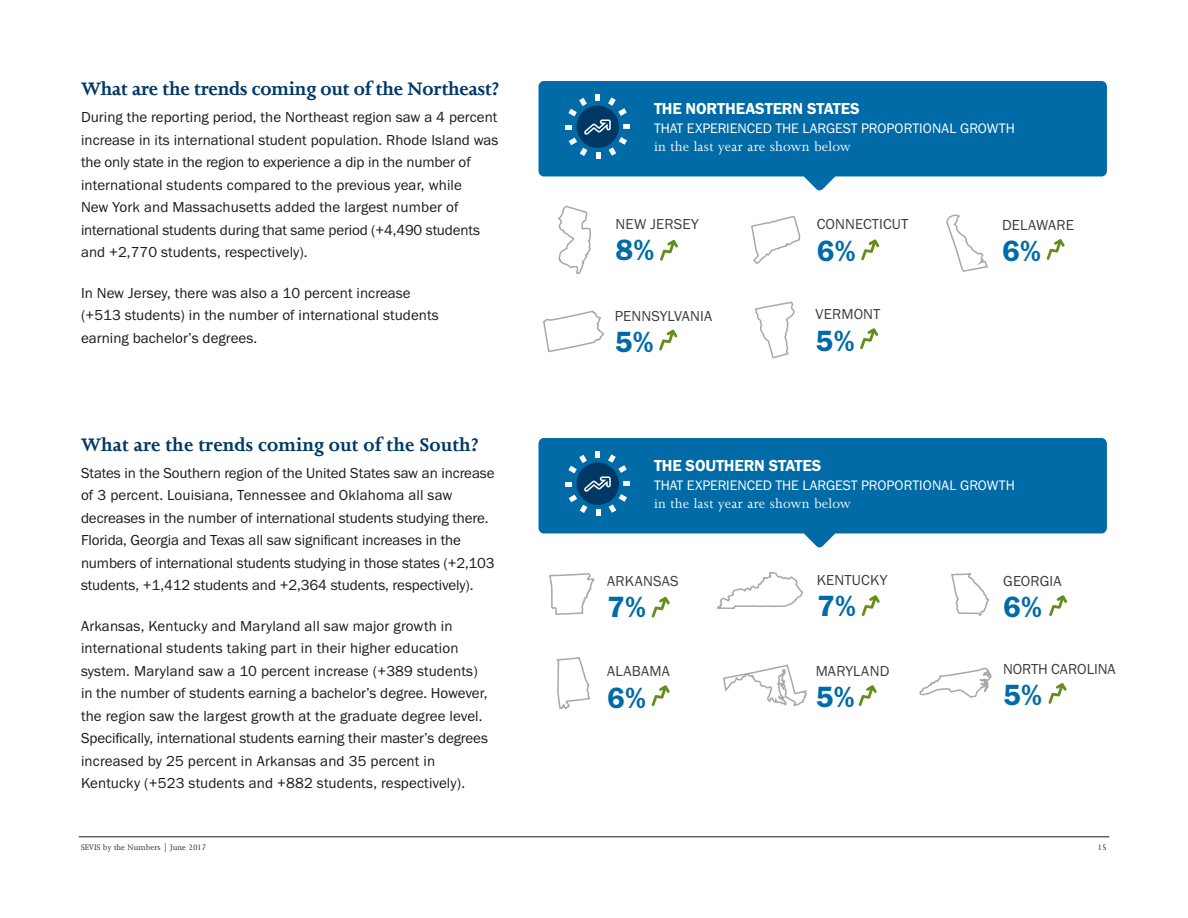
<style>
.page{position:relative;width:1188px;height:918px;background:#fff}
.page>*{position:absolute;margin:0;border:0;box-sizing:border-box;transform-origin:0 0}
.Bullets{font:30.3px "Franklin Gothic URW Dem";color:#006ba6}
.t1{font:700 21px "Joanna";letter-spacing:-.01em;color:#003865}
.Bullets-2{font:16.5px "Franklin Gothic URW Dem";letter-spacing:-.01em;color:#fff}
.Body{font:15px/22.5px "Franklin Gothic URW Boo";color:#1a1a1a}
.Bullets-3{font:15px "Franklin Gothic URW Boo";letter-spacing:.01em;color:#3b3d3f}
.Bullets-4{font:15px "Joanna MT Std";letter-spacing:.015em;color:#fff}
.Bullets-5{font:14.25px "Franklin Gothic URW Boo";letter-spacing:-.005em;color:#fff}
.t2{font:9px "Joanna MT Std";letter-spacing:.005em;color:#1a1a1a}
</style>
<div class="page">
<svg style="left:660px;top:240px;width:18px;height:21px"></svg>
<svg style="left:558px;top:205px;width:33px;height:69px"></svg>
<svg style="left:861px;top:239px;width:18px;height:21px"></svg>
<svg style="left:751px;top:216px;width:50px;height:48px"></svg>
<svg style="left:1046px;top:239px;width:19px;height:21px"></svg>
<svg style="left:946px;top:214px;width:42px;height:58px"></svg>
<svg style="left:659px;top:329px;width:18px;height:22px"></svg>
<svg style="left:543px;top:310px;width:62px;height:43px"></svg>
<svg style="left:860px;top:328px;width:18px;height:21px"></svg>
<svg style="left:754px;top:301px;width:41px;height:58px"></svg>
<svg style="left:539px;top:81px;width:568px;height:110px;background:#237fb2"></svg>
<svg style="left:539px;top:438px;width:568px;height:110px;background:#237fb2"></svg>
<svg style="left:566px;top:94px;width:64px;height:65px;background:#206e9d"></svg>
<svg style="left:566px;top:452px;width:64px;height:64px;background:#206e9d"></svg>
<svg style="left:723px;top:664px;width:84px;height:43px"></svg>
<svg style="left:859px;top:685px;width:18px;height:21px"></svg>
<svg style="left:951px;top:573px;width:39px;height:43px"></svg>
<svg style="left:1049px;top:595px;width:18px;height:21px"></svg>
<svg style="left:549px;top:573px;width:46px;height:42px"></svg>
<svg style="left:652px;top:597px;width:18px;height:21px"></svg>
<svg style="left:556px;top:657px;width:35px;height:53px"></svg>
<svg style="left:652px;top:685px;width:18px;height:21px"></svg>
<svg style="left:919px;top:667px;width:73px;height:31px"></svg>
<svg style="left:1048px;top:683px;width:19px;height:21px"></svg>
<svg style="left:716px;top:571px;width:88px;height:38px"></svg>
<svg style="left:862px;top:595px;width:18px;height:21px"></svg>
<hr style="left:79px;top:837px;width:1030px;height:1px;background:#1a1a1a">
<h2 class="t1" style="left:81px;top:76px;width:420px">What are the trends coming out of the Northeast?</h2>
<p class="Body" style="left:81px;top:106px;width:419px">During the reporting period, the Northeast region saw a 4 percent increase in its international student population. Rhode Island was the only state in the region to experience a dip in the number of international students compared to the previous year, while<br>New York and Massachusetts added the largest number of international students during that same period (+4,490 students and +2,770 students, respectively).</p>
<p class="Body" style="left:81px;top:281px;width:359px">In New Jersey, there was also a 10 percent increase (+513 students) in the number of international students earning bachelor’s degrees.</p>
<h2 class="t1" style="left:81px;top:432px;width:400px">What are the trends coming out of the South?</h2>
<p class="Body" style="left:81px;top:461px;width:415px">States in the Southern region of the United States saw an increase of 3 percent. Louisiana, Tennessee and Oklahoma all saw decreases in the number of international students studying there.<br>Florida, Georgia and Texas all saw significant increases in the numbers of international students studying in those states (+2,103 students, +1,412 students and +2,364 students, respectively).</p>
<p class="Body" style="left:81px;top:614px;width:409px">Arkansas, Kentucky and Maryland all saw major growth in international students taking part in their higher education system. Maryland saw a 10 percent increase (+389 students) in the number of students earning a bachelor’s degree. However, the region saw the largest growth at the graduate degree level.<br>Specifically, international students earning their master’s degrees increased by 25 percent in Arkansas and 35 percent in Kentucky (+523 students and +882 students, respectively).</p>
<p class="Bullets-2" style="left:654px;top:98px;width:207px">THE NORTHEASTERN STATES</p>
<p class="Bullets-5" style="left:654px;top:119px;width:362px">THAT EXPERIENCED THE LARGEST PROPORTIONAL GROWTH</p>
<p class="Bullets-4" style="left:654px;top:138px;width:199px">in the last year are shown below</p>
<p class="Bullets-3" style="left:616px;top:215px;width:85px">NEW JERSEY</p>
<p class="Bullets" style="left:616px;top:232px;width:40px">8%</p>
<p class="Bullets-3" style="left:615px;top:307px;width:99px">PENNSYLVANIA</p>
<p class="Bullets" style="left:615px;top:323px;width:40px">5%</p>
<p class="Bullets-3" style="left:817px;top:215px;width:93px">CONNECTICUT</p>
<p class="Bullets" style="left:817px;top:232px;width:40px">6%</p>
<p class="Bullets-3" style="left:816px;top:305px;width:66px">VERMONT</p>
<p class="Bullets" style="left:816px;top:322px;width:40px">5%</p>
<p class="Bullets-3" style="left:1002px;top:215px;width:73px">DELAWARE</p>
<p class="Bullets" style="left:1002px;top:232px;width:40px">6%</p>
<p class="Bullets-2" style="left:654px;top:455px;width:169px">THE SOUTHERN STATES</p>
<p class="Bullets-5" style="left:654px;top:476px;width:362px">THAT EXPERIENCED THE LARGEST PROPORTIONAL GROWTH</p>
<p class="Bullets-4" style="left:654px;top:495px;width:199px">in the last year are shown below</p>
<p class="Bullets-3" style="left:607px;top:572px;width:73px">ARKANSAS</p>
<p class="Bullets" style="left:607px;top:588px;width:40px">7%</p>
<p class="Bullets-3" style="left:607px;top:662px;width:64px">ALABAMA</p>
<p class="Bullets" style="left:607px;top:679px;width:40px">6%</p>
<p class="Bullets-3" style="left:817px;top:571px;width:72px">KENTUCKY</p>
<p class="Bullets" style="left:817px;top:588px;width:40px">7%</p>
<p class="Bullets-3" style="left:816px;top:661px;width:75px">MARYLAND</p>
<p class="Bullets" style="left:816px;top:678px;width:40px">5%</p>
<p class="Bullets-3" style="left:1003px;top:572px;width:60px">GEORGIA</p>
<p class="Bullets" style="left:1003px;top:588px;width:40px">6%</p>
<p class="Bullets-3" style="left:1003px;top:660px;width:114px">NORTH CAROLINA</p>
<p class="Bullets" style="left:1003px;top:676px;width:40px">5%</p>
<p class="t2" style="left:81px;top:843px;width:127px">SEVIS by the Numbers | June 2017</p>
<p class="t2" style="left:1098px;top:843px;width:11px">15</p>
</div>
